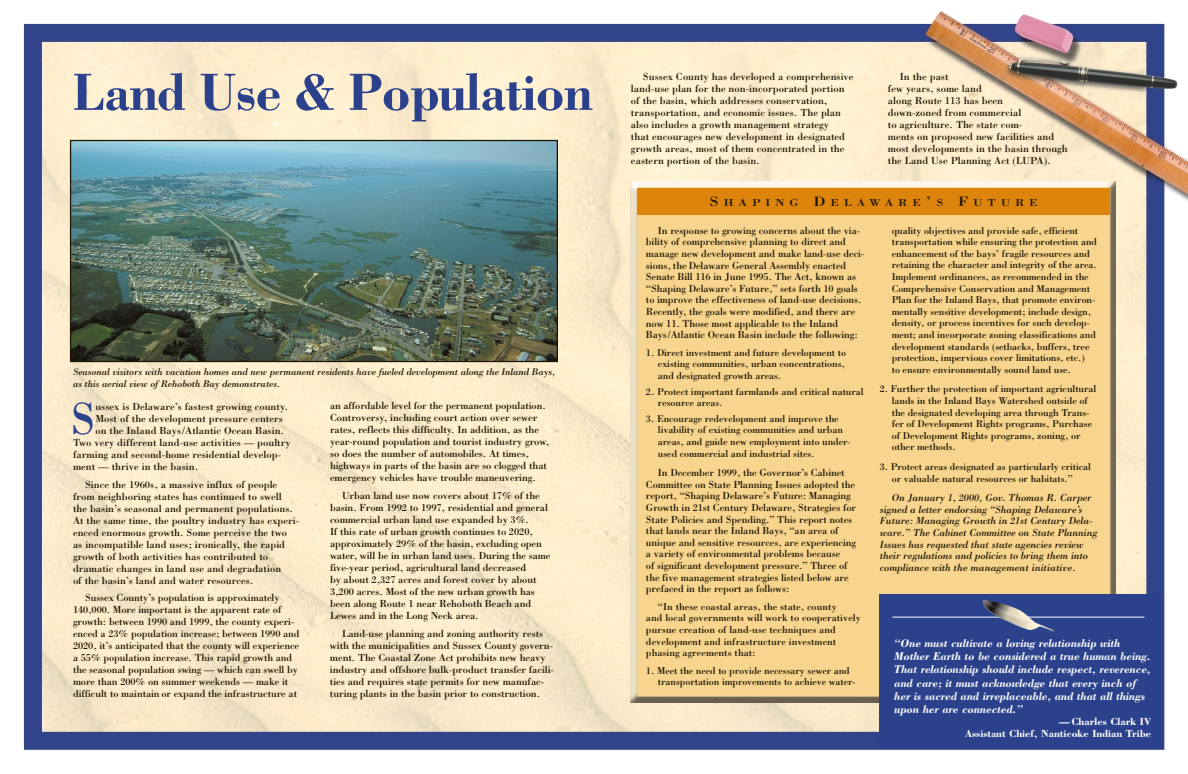
<style>
.page{position:relative;width:1188px;height:774px;background:#fff}
.page>*{position:absolute;margin:0;border:0;box-sizing:border-box;transform-origin:0 0}
.t1{font:700 54px "Bodoni";letter-spacing:-.01em;color:#2c418b;scale:.96 1}
.t2{font:46.5px "Bodoni";color:#2c418b}
.t3{font:italic 700 11.6px/13.3px "Bodoni";letter-spacing:-.01em;color:#fff}
.t4{font:10.6px/12px "Bodoni";letter-spacing:-.01em;color:#1b1403}
.t5{font:italic 10.6px/11.6px "Bodoni";letter-spacing:-.01em;color:#1b1403}
.t6{font:700 10.6px/12px "Bodoni";color:#fff;text-align:right}
.t7{font:10.5px "Bodoni";letter-spacing:.4em;color:#1b1403;scale:1.2 1}
.t8{font:10.3px/11.6px "Bodoni";letter-spacing:-.01em;color:#1b1403}
.t9{font:italic 10px/12px "Bodoni";letter-spacing:-.01em;color:#1b1403}
.s1{font-size:14px}
</style>
<div class="page">
<img style="left:1186px;top:159px;width:2px;height:42px">
<img style="left:23px;top:11px;width:1163px;height:739px">
<div style="left:630px;top:181px;width:486px;height:522px;background:#f7d58e"></div>
<img style="left:72px;top:142px;width:484px;height:218px">
<div style="left:70px;top:140px;width:488px;height:222px;border:1px solid #1b1403"></div>
<div style="left:879px;top:594px;width:283px;height:153px;background:#2c418b"></div>
<div style="left:638px;top:188px;width:472px;height:27px;background:#dd840d"></div>
<hr style="left:892px;top:617px;width:252px;height:1px;background:#fff">
<img style="left:983px;top:600px;width:72px;height:31px">
<h1 class="t1" style="left:73px;top:73px;width:543px">Land Use &amp; Population</h1>
<p class="t9" style="left:73px;top:367px;width:484px">Seasonal visitors with vacation homes and new permanent residents have fueled development along the Inland Bays, as this aerial view of Rehoboth Bay demonstrates.</p>
<h2 class="t2" style="left:71px;top:402px;width:27px">S</h2>
<p class="t4" style="left:95px;top:402px;width:194px">ussex is Delaware’s fastest growing county.</p>
<p class="t4" style="left:95px;top:414px;width:189px">Most of the development pressure centers</p>
<p class="t4" style="left:95px;top:426px;width:190px">on the Inland Bays/Atlantic Ocean Basin.</p>
<p class="t4" style="left:73px;top:438px;width:219px">Two very different land-use activities — poultry</p>
<p class="t4" style="left:73px;top:450px;width:210px">farming and second-home residential develop-</p>
<p class="t4" style="left:73px;top:462px;width:127px">ment — thrive in the basin.</p>
<p class="t4" style="left:73px;top:479px;width:228px;text-indent:12px">Since the 1960s, a massive influx of people from neighboring states has continued to swell<br>the basin’s seasonal and permanent populations.<br>At the same time, the poultry industry has experi&shy;enced enormous growth. Some perceive the two<br>as incompatible land uses; ironically, the rapid growth of both activities has contributed to dramatic changes in land use and degradation<br>of the basin’s land and water resources.</p>
<p class="t4" style="left:73px;top:593px;width:228px;text-indent:12px">Sussex County’s population is approximately 140,000. More important is the apparent rate of growth: between 1990 and 1999, the county experi&shy;enced a 23% population increase; between 1990 and 2020, it’s anticipated that the county will experience a 55% population increase. This rapid growth and the seasonal population swing — which can swell by more than 200% on summer weekends — make it difficult to maintain or expand the infrastructure at</p>
<p class="t4" style="left:330px;top:401px;width:221px">an affordable level for the permanent population.<br>Controversy, including court action over sewer rates, reflects this difficulty. In addition, as the year-round population and tourist industry grow, so does the number of automobiles. At times, highways in parts of the basin are so clogged that emergency vehicles have trouble maneuvering.</p>
<p class="t4" style="left:330px;top:491px;width:222px;text-indent:12px">Urban land use now covers about 17% of the basin. From 1992 to 1997, residential and general commercial urban land use expanded by 3%.<br>If this rate of urban growth continues to 2020, approximately 29% of the basin, excluding open water, will be in urban land uses. During the same five-year period, agricultural land decreased<br>by about 2,327 acres and forest cover by about 3,200 acres. Most of the new urban growth has been along Route 1 near Rehoboth Beach and Lewes and in the Long Neck area.</p>
<p class="t4" style="left:330px;top:629px;width:226px;text-indent:12px">Land-use planning and zoning authority rests with the municipalities and Sussex County govern&shy;ment. The Coastal Zone Act prohibits new heavy industry and offshore bulk-product transfer facili&shy;ties and requires state permits for new manufac&shy;turing plants in the basin prior to construction.</p>
<p class="t4" style="left:631px;top:72px;width:224px;text-indent:12px">Sussex County has developed a comprehensive land-use plan for the non-incorporated portion of the basin, which addresses conservation, transportation, and economic issues. The plan also includes a growth management strategy<br>that encourages new development in designated growth areas, most of them concentrated in the eastern portion of the basin.</p>
<p class="t4" style="left:888px;top:72px;width:182px;text-indent:12px">In the past<br>few years, some land<br>along Route 113 has been<br>down-zoned from commercial<br>to agriculture. The state com-<br>ments on proposed new facilities and most developments in the basin through the Land Use Planning Act (LUPA).</p>
<p class="t7" style="left:709px;top:198px;width:275px"><span class="s1">S</span>HAPING <span class="s1">D</span>ELAWARE<span class="s1">’</span>S <span class="s1">F</span>UTURE</p>
<p class="t4" style="left:646px;top:226px;width:220px;line-height:11.6px;text-indent:12px">In response to growing concerns about the via&shy;bility of comprehensive planning to direct and manage new development and make land-use deci&shy;sions, the Delaware General Assembly enacted Senate Bill 116 in June 1995. The Act, known as “Shaping Delaware’s Future,” sets forth 10 goals to improve the effectiveness of land-use decisions.<br>Recently, the goals were modified, and there are now 11. Those most applicable to the Inland Bays/Atlantic Ocean Basin include the following:</p>
<p class="t8" style="left:658px;top:348px;width:190px;text-indent:-12px">1. Direct investment and future development to existing communities, urban concentrations, and designated growth areas.</p>
<p class="t8" style="left:658px;top:387px;width:207px;text-indent:-12px">2. Protect important farmlands and critical natural resource areas.</p>
<p class="t8" style="left:658px;top:414px;width:194px;text-indent:-12px">3. Encourage redevelopment and improve the livability of existing communities and urban areas, and guide new employment into under&shy;used commercial and industrial sites.</p>
<p class="t4" style="left:646px;top:468px;width:212px;line-height:11.6px;text-indent:12px">In December 1999, the Governor’s Cabinet Committee on State Planning Issues adopted the report, “Shaping Delaware’s Future: Managing Growth in 21st Century Delaware, Strategies for State Policies and Spending.” This report notes that lands near the Inland Bays, “an area of unique and sensitive resources, are experiencing a variety of environmental problems because<br>of significant development pressure.” Three of the five management strategies listed below are prefaced in the report as follows:</p>
<p class="t8" style="left:646px;top:602px;width:216px;text-indent:12px">“In these coastal areas, the state, county<br>and local governments will work to cooperatively pursue creation of land-use techniques and development and infrastructure investment phasing agreements that:</p>
<p class="t8" style="left:658px;top:666px;width:199px;text-indent:-12px">1. Meet the need to provide necessary sewer and transportation improvements to achieve water-</p>
<p class="t8" style="left:892px;top:226px;width:207px">quality objectives and provide safe, efficient transportation while ensuring the protection and enhancement of the bays’ fragile resources and retaining the character and integrity of the area.<br>Implement ordinances, as recommended in the Comprehensive Conservation and Management Plan for the Inland Bays, that promote environ&shy;mentally sensitive development; include design, density, or process incentives for such develop&shy;ment; and incorporate zoning classifications and development standards (setbacks, buffers, tree protection, impervious cover limitations, etc.)<br>to ensure environmentally sound land use.</p>
<p class="t8" style="left:892px;top:384px;width:206px;text-indent:-12px">2. Further the protection of important agricultural lands in the Inland Bays Watershed outside of the designated developing area through Trans&shy;fer of Development Rights programs, Purchase of Development Rights programs, zoning, or other methods.</p>
<p class="t8" style="left:880px;top:462px;width:213px;text-align:center">3. Protect areas designated as particularly critical or valuable natural resources or habitats.”</p>
<p class="t5" style="left:880px;top:493px;width:219px;text-indent:12px">On January 1, 2000, Gov. Thomas R. Carper signed a letter endorsing “Shaping Delaware’s Future: Managing Growth in 21st Century Dela&shy;ware.” The Cabinet Committee on State Planning Issues has requested that state agencies review their regulations and policies to bring them into compliance with the management initiative.</p>
<p class="t3" style="left:894px;top:637px;width:258px">“One must cultivate a loving relationship with Mother Earth to be considered a true human being.<br>That relationship should include respect, reverence, and care; it must acknowledge that every inch of her is sacred and irreplaceable, and that all things upon her are connected.”</p>
<p class="t6" style="left:965px;top:717px;width:187px">— Charles Clark IV<br>Assistant Chief, Nanticoke Indian Tribe</p>
</div>
